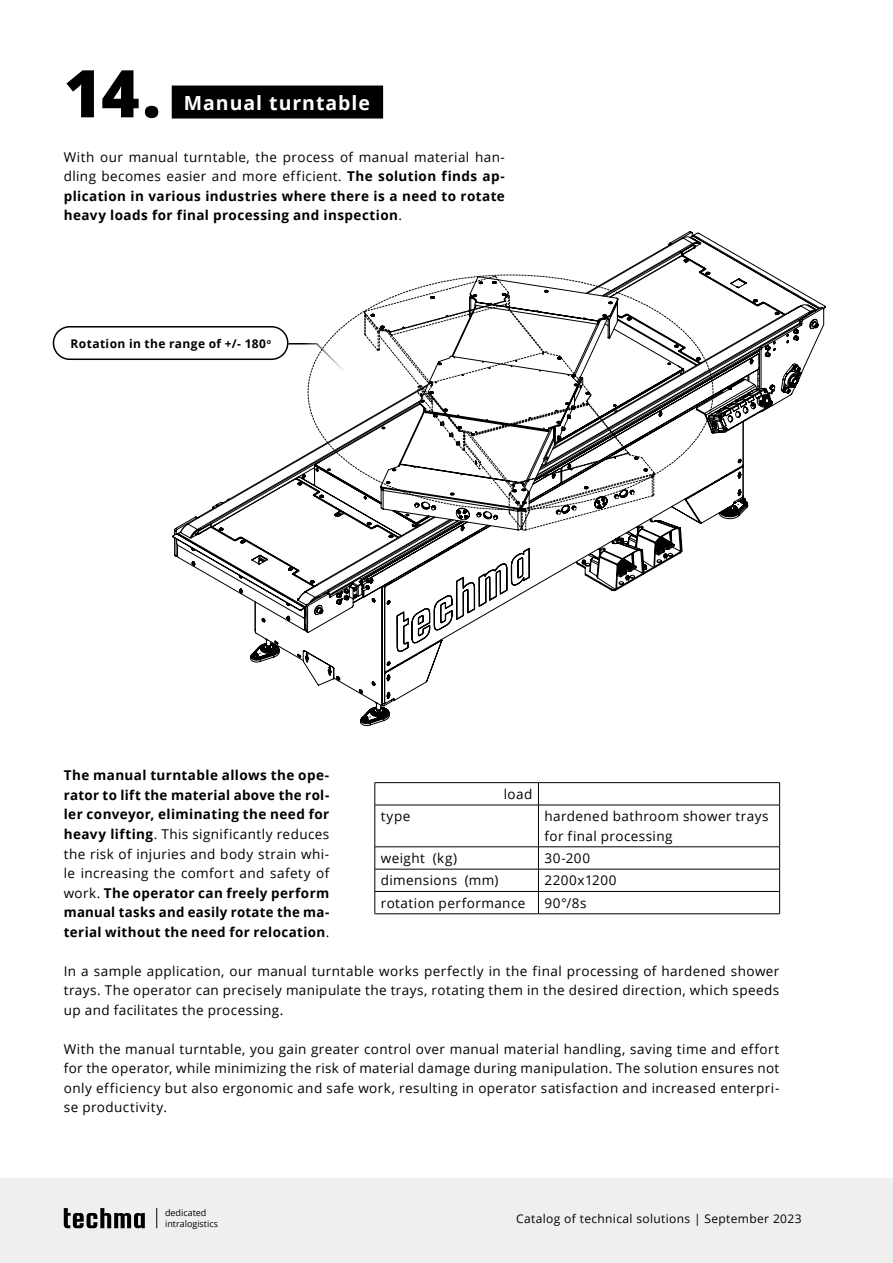
<style>
.page{position:relative;width:893px;height:1263px;background:#fff}
.page>*{position:absolute;margin:0;border:0;box-sizing:border-box;transform-origin:0 0}
.TEKST_ciągły{font:800 65.85px "Open Sans";color:#000}
.nazwa_urzadzenia{font:700 19.5px "Open Sans";letter-spacing:.05em;color:#fff}
.TEKST_ciągły-2{font:13.5px/19.5px "Open Sans";letter-spacing:.03em;color:#000;text-align:justify}
.TEKST_ciągły-3{font:700 13.5px/19.5px "Open Sans";letter-spacing:.03em;color:#000;text-align:justify}
.t1{font:12px "Open Sans";letter-spacing:.03em;color:#000}
.w_ramkach{font:700 12px "Open Sans";letter-spacing:.035em;color:#000}
.t2{font:9px/10.8px "Open Sans";color:#000}
.s1{font-weight:400}
</style>
<div class="page">
<div style="left:0;top:1178px;width:893px;height:85px;background:#efefef"></div>
<svg style="left:64px;top:1208px;width:81px;height:20px"></svg>
<svg style="left:156px;top:1208px;width:1px;height:20px"></svg>
<div style="left:172px;top:86px;width:211px;height:33px;background:#000"></div>
<div style="left:53px;top:326px;width:235px;height:34px;border:2px solid #000;border-radius:16px"></div>
<hr style="left:375px;top:782px;width:163px;height:1px;background:#000">
<svg style="left:375px;top:783px;width:1px;height:22px"></svg>
<hr style="left:538px;top:782px;width:242px;height:1px;background:#000">
<svg style="left:538px;top:783px;width:1px;height:22px"></svg>
<svg style="left:779px;top:783px;width:1px;height:22px"></svg>
<hr style="left:375px;top:805px;width:163px;height:1px;background:#000">
<hr style="left:375px;top:805px;width:1px;height:42px;background:#000">
<hr style="left:538px;top:805px;width:242px;height:1px;background:#000">
<hr style="left:538px;top:805px;width:1px;height:42px;background:#000">
<hr style="left:779px;top:805px;width:1px;height:42px;background:#000">
<hr style="left:375px;top:846px;width:163px;height:1px;background:#000">
<hr style="left:538px;top:846px;width:242px;height:1px;background:#000">
<hr style="left:375px;top:869px;width:163px;height:1px;background:#000">
<hr style="left:538px;top:869px;width:242px;height:1px;background:#000">
<hr style="left:375px;top:891px;width:163px;height:1px;background:#000">
<svg style="left:375px;top:847px;width:1px;height:66px"></svg>
<hr style="left:538px;top:891px;width:242px;height:1px;background:#000">
<svg style="left:538px;top:847px;width:1px;height:66px"></svg>
<svg style="left:779px;top:847px;width:1px;height:66px"></svg>
<hr style="left:375px;top:913px;width:163px;height:1px;background:#000">
<hr style="left:538px;top:913px;width:242px;height:1px;background:#000">
<svg style="left:178px;top:235px;width:642px;height:373px"></svg>
<svg style="left:255px;top:391px;width:32px;height:272px"></svg>
<svg style="left:287px;top:275px;width:485px;height:452px"></svg>
<svg style="left:339px;top:379px;width:434px;height:325px"></svg>
<svg style="left:381px;top:686px;width:237px;height:17px"></svg>
<svg style="left:303px;top:276px;width:315px;height:410px"></svg>
<p class="TEKST_ciągły" style="left:64px;top:43px;width:99px">14.</p>
<p class="nazwa_urzadzenia" style="left:184px;top:89px;width:188px">Manual turntable</p>
<p class="TEKST_ciągły-3" style="left:64px;top:147px;width:443px"><span class="s1">With our manual turntable, the process of manual material han&shy;dling becomes easier and more efficient.</span> The solution finds ap&shy;plication in various industries where there is a need to rotate heavy loads for final processing and inspection<span class="s1">.</span></p>
<p class="w_ramkach" style="left:71px;top:335px;width:202px">Rotation in the range of +/- 180<sup>o</sup></p>
<p class="TEKST_ciągły-3" style="left:64px;top:765px;width:267px">The manual turntable allows the ope&shy;rator to lift the material above the rol&shy;ler conveyor, eliminating the need for heavy lifting<span class="s1">. This significantly reduces the risk of injuries and body strain whi&shy;le increasing the comfort and safety of work.</span> The operator can freely perform manual tasks and easily rotate the ma&shy;terial without the need for relocation<span class="s1">.</span></p>
<p class="TEKST_ciągły-2" style="left:64px;top:960px;width:717px">In a sample application, our manual turntable works perfectly in the final processing of hardened shower trays. The operator can precisely manipulate the trays, rotating them in the desired direction, which speeds up and facilitates the processing.</p>
<p class="TEKST_ciągły-2" style="left:64px;top:1038px;width:717px">With the manual turntable, you gain greater control over manual material handling, saving time and effort for the operator, while minimizing the risk of material damage during manipulation. The solution ensures not only efficiency but also ergonomic and safe work, resulting in operator satisfaction and increased enterpri&shy;se productivity.</p>
<p class="TEKST_ciągły-2" style="left:504px;top:784px;width:30px">load</p>
<p class="TEKST_ciągły-2" style="left:381px;top:806px;width:31px">type</p>
<p class="TEKST_ciągły-2" style="left:544px;top:806px;width:226px">hardened bathroom shower trays</p>
<p class="TEKST_ciągły-2" style="left:544px;top:826px;width:129px">for final processing</p>
<p class="TEKST_ciągły-2" style="left:381px;top:848px;width:78px">weight (kg)</p>
<p class="TEKST_ciągły-2" style="left:544px;top:848px;width:47px">30-200</p>
<p class="TEKST_ciągły-2" style="left:381px;top:870px;width:119px">dimensions (mm)</p>
<p class="TEKST_ciągły-2" style="left:544px;top:870px;width:74px">2200x1200</p>
<p class="TEKST_ciągły-2" style="left:381px;top:893px;width:146px">rotation performance</p>
<p class="TEKST_ciągły-2" style="left:544px;top:893px;width:44px">90°/8s</p>
<p class="t2" style="left:165px;top:1207px;width:54px">dedicated intralogistics</p>
<p class="t1" style="left:516px;top:1210px;width:287px">Catalog of technical solutions | September 2023</p>
</div>
